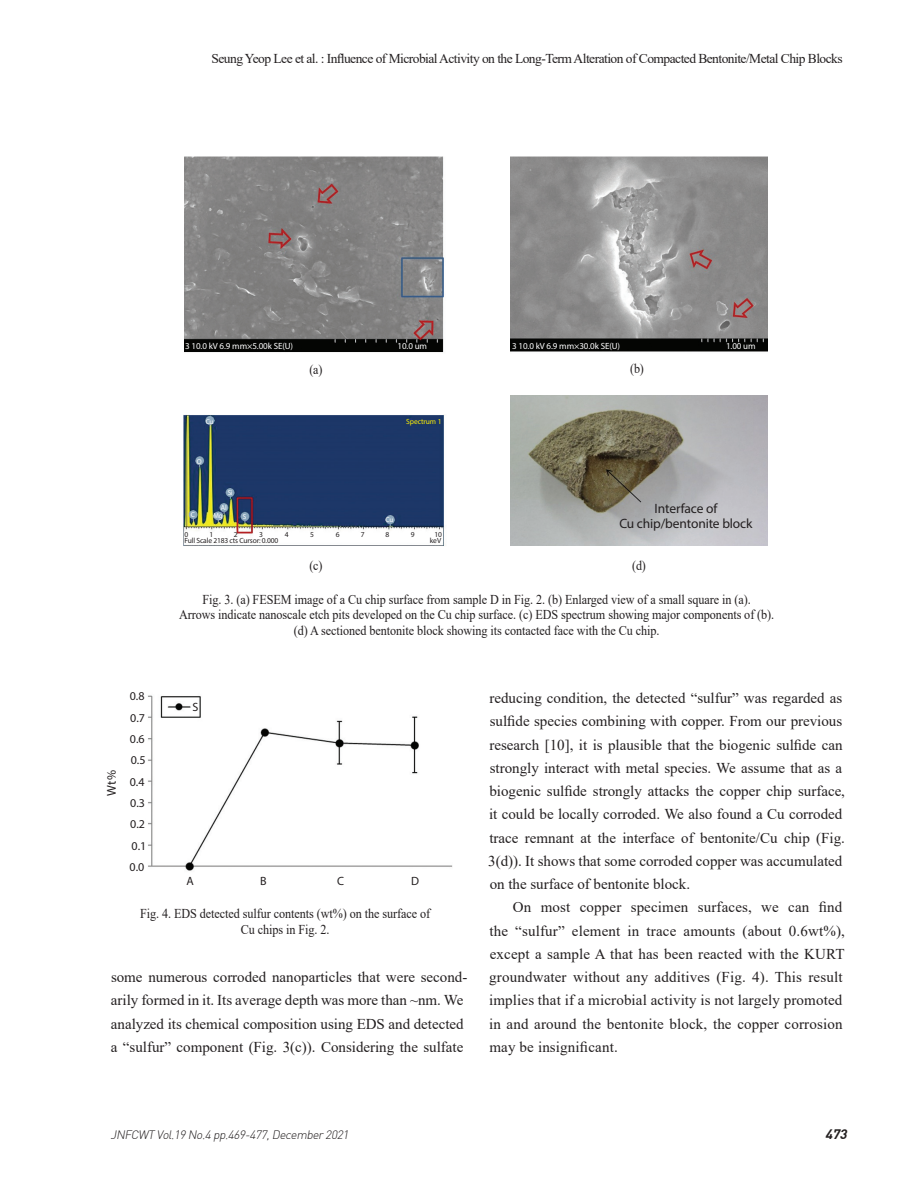
<style>
.page{position:relative;width:915px;height:1187px;background:#fff}
.page>*{position:absolute;margin:0;border:0;box-sizing:border-box;transform-origin:0 0}
.t1{font:15px/23.2px "Times New Roman";color:#231f20}
.t2{font:13.5px/15.5px "Times New Roman";letter-spacing:-.005em;color:#231f20;text-align:center;scale:.9 1}
.t3{font:13.5px "Times New Roman";letter-spacing:-.04em;color:#231f20}
.t4{font:13.5px/15px "Myriad Pro";letter-spacing:-.01em;color:#231f20;text-align:center}
.t5{font:13.5px "Times New Roman";letter-spacing:-.005em;color:#231f20;scale:.89 1}
.t6{font:italic 13.5px "Dinbol";color:#231f20}
.t7{font:12.75px "Myriad Pro";color:#231f20}
.t8{font:italic 12px "Dinlig";color:#231f20}
.t9{font:12px/21.3px "Myriad Pro";color:#231f20}
.t10{font:9px "Myriad Pro";letter-spacing:-.01em;color:#fff}
.t11{font:7.5px "Myriad Pro";letter-spacing:-.02em;color:#231f20}
.t12{font:7.5px "Myriad Pro";letter-spacing:-.01em;color:#fff101}
.t13{font:7.2px/7.9px "Myriad Pro";letter-spacing:-.04em;color:#fff}
</style>
<div class="page">
<img style="left:148px;top:695px;width:305px;height:176px">
<img style="left:184px;top:156px;width:260px;height:197px">
<img style="left:183px;top:415px;width:261px;height:131px">
<img style="left:510px;top:156px;width:257px;height:196px">
<img style="left:510px;top:395px;width:257px;height:150px">
<p class="t3" style="left:211px;top:49px;width:632px">Seung Yeop Lee et al. : Influence of Microbial Activity on the Long-Term Alteration of Compacted Bentonite/Metal Chip Blocks</p>
<p class="t10" style="left:185px;top:340px;width:109px">3 10.0 kV 6.9 mm×5.00k SE(U)</p>
<p class="t13" style="left:206px;top:417px;width:9px">Cu</p>
<p class="t13" style="left:197px;top:457px;width:6px">O</p>
<p class="t13" style="left:227px;top:488px;width:6px">Si</p>
<p class="t10" style="left:397px;top:340px;width:31px">10.0 um</p>
<p class="t10" style="left:512px;top:340px;width:109px">3 10.0 kV 6.9 mm×30.0k SE(U)</p>
<p class="t5" style="left:309px;top:359px;width:16px">(a)</p>
<p class="t5" style="left:630px;top:359px;width:17px">(b)</p>
<p class="t12" style="left:406px;top:416px;width:37px">Spectrum 1</p>
<p class="t10" style="left:725px;top:340px;width:31px">1.00 um</p>
<p class="t13" style="left:213px;top:503px;width:15px;text-indent:7px">Al<br>Mg</p>
<p class="t13" style="left:191px;top:510px;width:6px">C</p>
<p class="t13" style="left:242px;top:512px;width:5px">S</p>
<p class="t13" style="left:385px;top:516px;width:9px">Cu</p>
<p class="t11" style="left:184px;top:529px;width:5px">0</p>
<p class="t11" style="left:209px;top:529px;width:5px">1</p>
<p class="t11" style="left:233px;top:529px;width:5px">2</p>
<p class="t11" style="left:259px;top:529px;width:5px">3</p>
<p class="t11" style="left:284px;top:529px;width:5px">4</p>
<p class="t11" style="left:310px;top:529px;width:5px">5</p>
<p class="t11" style="left:335px;top:529px;width:5px">6</p>
<p class="t11" style="left:361px;top:529px;width:5px">7</p>
<p class="t11" style="left:385px;top:529px;width:5px">8</p>
<p class="t11" style="left:411px;top:529px;width:5px">9</p>
<p class="t11" style="left:434px;top:529px;width:9px">10</p>
<p class="t11" style="left:184px;top:536px;width:95px">Full Scale 2183 cts Cursor: 0.000</p>
<p class="t11" style="left:429px;top:536px;width:13px">keV</p>
<p class="t5" style="left:309px;top:556px;width:16px">(c)</p>
<p class="t4" style="left:619px;top:500px;width:135px">Interface of<br>Cu chip/bentonite block</p>
<p class="t5" style="left:632px;top:556px;width:17px">(d)</p>
<p class="t2" style="left:179px;top:591px;width:662px">Fig. 3. (a) FESEM image of a Cu chip surface from sample D in Fig. 2. (b) Enlarged view of a small square in (a).<br>Arrows indicate nanoscale etch pits developed on the Cu chip surface. (c) EDS spectrum showing major components of (b). (d) A sectioned bentonite block showing its contacted face with the Cu chip.</p>
<p class="t7" style="left:104px;top:795px;width:27px;rotate:-90deg">Wt%</p>
<p class="t9" style="left:129px;top:685px;width:18px">0.8<br>0.7<br>0.6<br>0.5<br>0.4<br>0.3<br>0.2<br>0.1<br>0.0</p>
<p class="t9" style="left:192px;top:696px;width:7px">S</p>
<p class="t9" style="left:186px;top:870px;width:9px">A</p>
<p class="t9" style="left:260px;top:870px;width:8px">B</p>
<p class="t9" style="left:337px;top:870px;width:8px">C</p>
<p class="t9" style="left:411px;top:870px;width:9px">D</p>
<p class="t2" style="left:140px;top:905px;width:324px">Fig. 4. EDS detected sulfur contents (wt%) on the surface of<br>Cu chips in Fig. 2.</p>
<p class="t1" style="left:111px;top:964px;width:358px">some numerous corroded nanoparticles that were second&shy;arily formed in it. Its average depth was more than ~nm. We analyzed its chemical composition using EDS and detected a “sulfur” component (Fig. 3(c)). Considering the sulfate</p>
<p class="t1" style="left:488px;top:685px;width:358px">reducing condition, the detected “sulfur” was regarded as sulfide species combining with copper. From our previous research [10], it is plausible that the biogenic sulfide can strongly interact with metal species. We assume that as a biogenic sulfide strongly attacks the copper chip surface, it could be locally corroded. We also found a Cu corroded trace remnant at the interface of bentonite/Cu chip (Fig.<br>3(d)). It shows that some corroded copper was accumulated on the surface of bentonite block.</p>
<p class="t1" style="left:489px;top:895px;width:357px;text-indent:24px">On most copper specimen surfaces, we can find the “sulfur” element in trace amounts (about 0.6wt%), except a sample A that has been reacted with the KURT groundwater without any additives (Fig. 4). This result implies that if a microbial activity is not largely promoted in and around the bentonite block, the copper corrosion may be insignificant.</p>
<p class="t8" style="left:111px;top:1126px;width:242px">JNFCWT Vol.19 No.4 pp.469-477,December2021</p>
<p class="t6" style="left:825px;top:1125px;width:26px">473</p>
</div>
